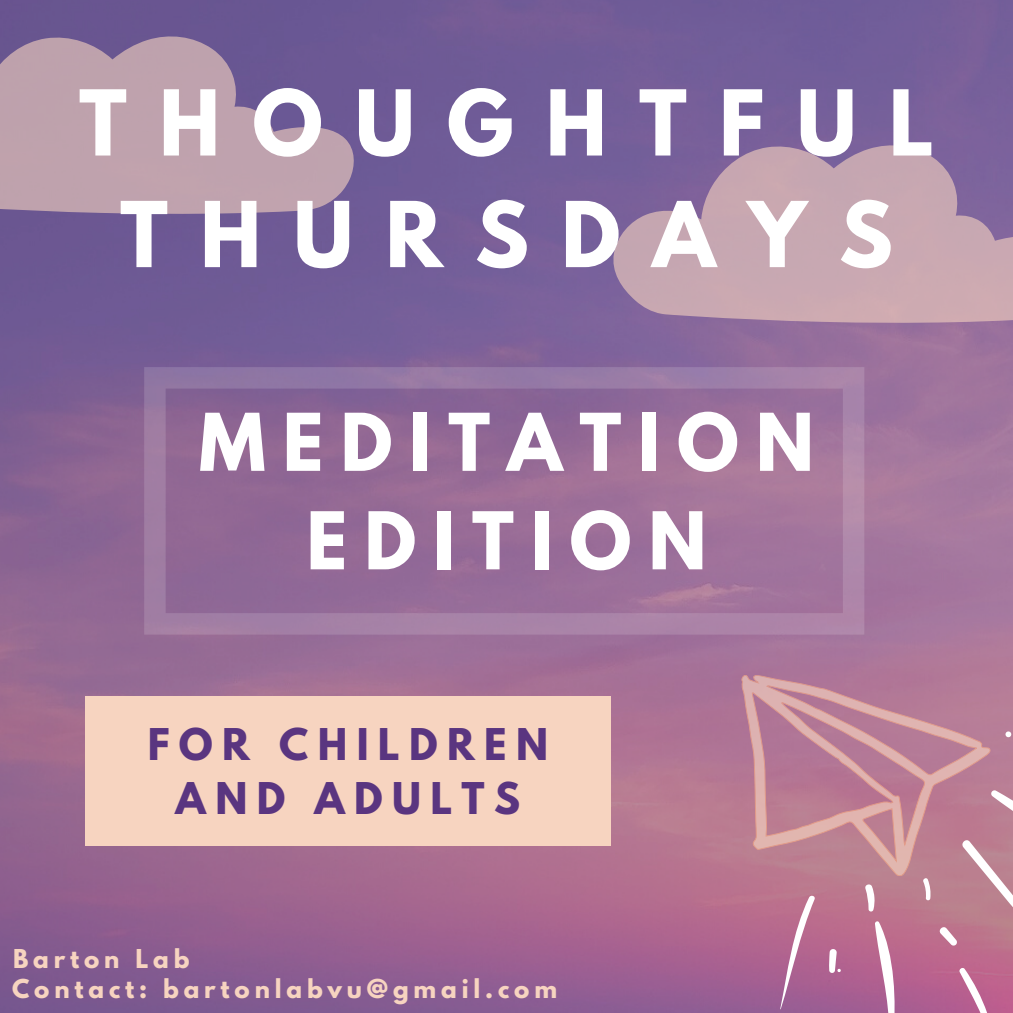
<style>
.page{position:relative;width:1013px;height:1013px;background:#fff}
.page>*{position:absolute;margin:0;border:0;box-sizing:border-box;transform-origin:0 0}
.t1{font:700 80.25px/111.5px "League Spartan";letter-spacing:.4em;color:#fff;text-align:center}
.t2{font:700 70.38px/98.5px "League Spartan";letter-spacing:.24em;color:#fff;text-align:center}
.t3{font:700 38.75px/53.5px "League Spartan";letter-spacing:.24em;color:#5a3580;text-align:center}
.t4{font:700 23px "League Spartan";letter-spacing:.21em;color:#f7d4c0}
</style>
<div class="page">
<img style="left:0;top:0;width:1012px;height:1012px">
<svg style="left:144px;top:367px;width:720px;height:267px;background:#986f9a"></svg>
<svg style="left:0;top:33px;width:356px;height:181px;background:#aa90a6"></svg>
<svg style="left:610px;top:142px;width:402px;height:181px;background:#b596ab"></svg>
<svg style="left:736px;top:674px;width:256px;height:204px;background:#c08799"></svg>
<svg style="left:920px;top:790px;width:92px;height:222px;background:#bf7e96"></svg>
<svg style="left:867px;top:919px;width:34px;height:93px"></svg>
<svg style="left:862px;top:882px;width:13px;height:29px"></svg>
<svg style="left:780px;top:892px;width:36px;height:119px;background:#b9799d"></svg>
<svg style="left:1005px;top:731px;width:6px;height:6px"></svg>
<svg style="left:828px;top:948px;width:12px;height:25px"></svg>
<div style="left:85px;top:696px;width:526px;height:149px;background:#f7d4c0"></div>
<p class="t1" style="left:79px;top:78px;width:856px">THOUGHTFUL<br>THURSDAYS</p>
<p class="t2" style="left:199px;top:402px;width:616px">MEDITATION<br>EDITION</p>
<p class="t3" style="left:148px;top:723px;width:402px">FOR CHILDREN<br>AND ADULTS</p>
<p class="t4" style="left:13px;top:946px;width:178px">Barton Lab</p>
<p class="t4" style="left:12px;top:977px;width:546px">Contact: bartonlabvu@gmail.com</p>
</div>
